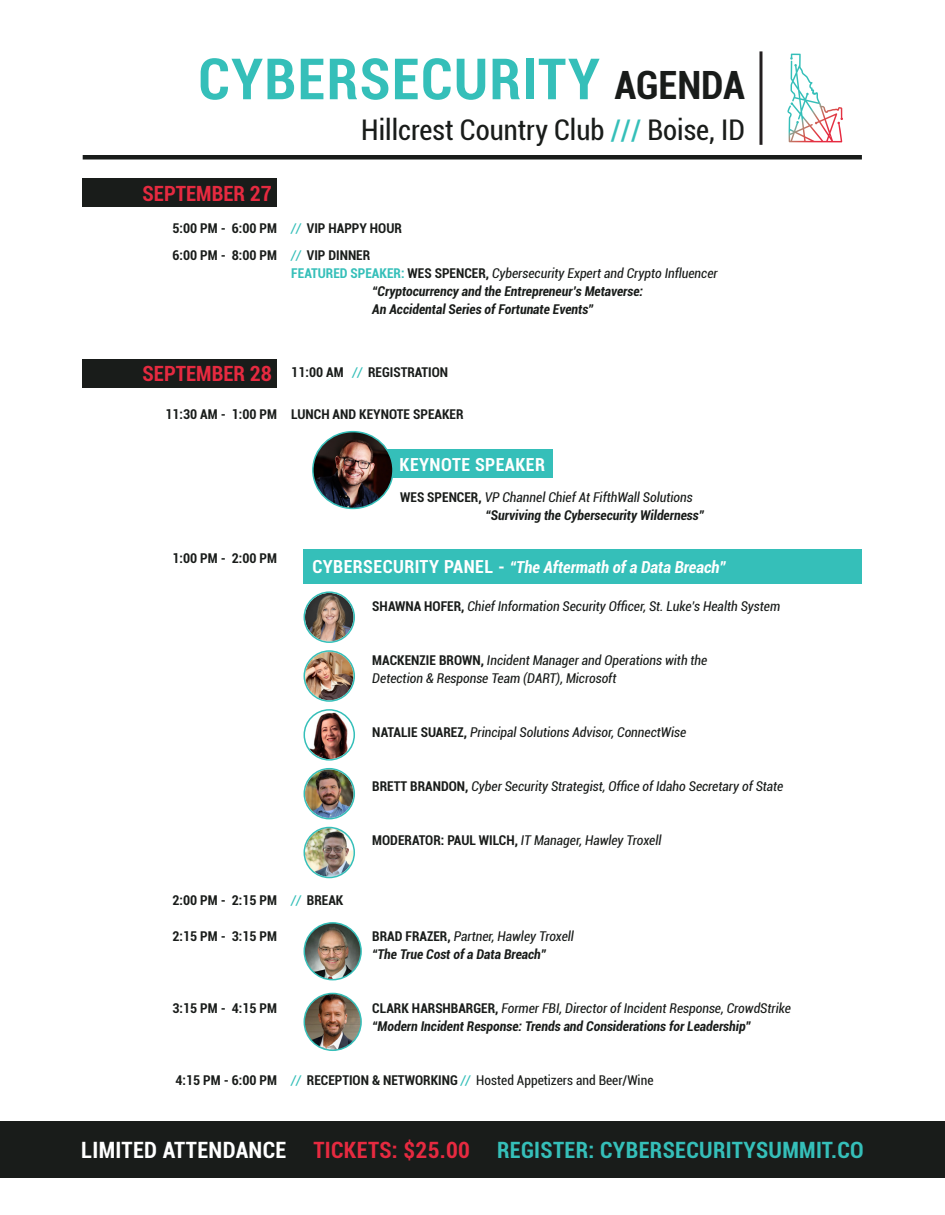
<style>
.page{position:relative;width:945px;height:1215px;background:#fff}
.page>*{position:absolute;margin:0;border:0;box-sizing:border-box;transform-origin:0 0}
.t1{font:700 condensed 57px "Roboto";letter-spacing:.025em;color:#35bfb9}
.t2{font:condensed 28.5px "Roboto";color:#191c1a}
.t3{font:700 condensed 22.5px "Roboto";letter-spacing:.015em;color:#35bfb9}
.t4{font:700 condensed 21px "Roboto";color:#e62a40}
.t5{font:700 condensed 18px "Roboto";letter-spacing:.025em;color:#fff}
.t6{font:italic 700 condensed 16.5px "Roboto";color:#fff}
.t7{font:italic condensed 13.5px "Roboto";color:#191c1a}
.t8{font:italic 700 condensed 13.5px "Roboto";color:#191c1a}
.t9{font:700 condensed 13.5px "Roboto";color:#191c1a}
.t10{font:condensed 13.5px "Roboto";color:#191c1a}
.s1{font-size:39px;color:#191c1a}
.s2{color:#35bfb9}
.s3{font-weight:400;font-style:italic;color:#35bfb9}
.s4{font-weight:700;font-style:normal;color:#35bfb9}
.s5{font-weight:700;font-style:normal}
.s6{font-style:normal;font-size:18px}
.s7{font-style:italic;color:#35bfb9}
.s8{font-weight:700}
.s9{color:#fff}
.s10{color:#e62a40}
</style>
<div class="page">
<div style="left:380px;top:450px;width:173px;height:28px;background:#35bfb9"></div>
<img style="left:313px;top:432px;width:80px;height:76px">
<div style="left:312px;top:431px;width:82px;height:78px;border:2px solid #35bfb9;border-radius:50%"></div>
<img style="left:304px;top:923px;width:57px;height:57px;border-radius:28px">
<div style="left:304px;top:922px;width:58px;height:58px;border:2px solid #35bfb9;border-radius:50%"></div>
<img style="left:304px;top:993px;width:57px;height:57px;border-radius:28px">
<div style="left:304px;top:993px;width:58px;height:58px;border:2px solid #35bfb9;border-radius:50%"></div>
<svg style="left:789px;top:54px;width:14px;height:77px"></svg>
<div style="left:83px;top:155px;width:779px;height:5px;background:#191c1a"></div>
<div style="left:83px;top:359px;width:194px;height:28px;background:#191c1a"></div>
<img style="left:305px;top:593px;width:49px;height:48px;border-radius:24px">
<div style="left:304px;top:591px;width:51px;height:52px;border:2px solid #35bfb9;border-radius:50%"></div>
<img style="left:305px;top:652px;width:49px;height:48px;border-radius:24px">
<div style="left:304px;top:650px;width:51px;height:52px;border:2px solid #35bfb9;border-radius:50%"></div>
<img style="left:305px;top:711px;width:49px;height:48px;border-radius:24px">
<div style="left:304px;top:709px;width:51px;height:52px;border:2px solid #35bfb9;border-radius:50%"></div>
<img style="left:305px;top:828px;width:49px;height:49px;border-radius:24px">
<div style="left:304px;top:827px;width:51px;height:51px;border:2px solid #35bfb9;border-radius:50%"></div>
<div style="left:304px;top:549px;width:558px;height:35px;background:#35bfb9"></div>
<div style="left:83px;top:179px;width:194px;height:28px;background:#191c1a"></div>
<img style="left:305px;top:769px;width:49px;height:49px;border-radius:24px">
<div style="left:304px;top:768px;width:51px;height:51px;border:2px solid #35bfb9;border-radius:50%"></div>
<div style="left:0;top:1121px;width:945px;height:57px;background:#191c1a"></div>
<hr style="left:759px;top:51px;width:3px;height:94px;background:#231f20">
<p class="t1" style="left:198px;top:39px;width:548px">CYBERSECURITY <span class="s1">AGENDA</span></p>
<p class="t2" style="left:361px;top:110px;width:385px">Hillcrest Country Club <span class="s2">///</span> Boise, ID</p>
<p class="t4" style="left:142px;top:178px;width:131px">SEPTEMBER 27</p>
<p class="t9" style="left:172px;top:219px;width:106px">5:00 PM - 6:00 PM</p>
<p class="t9" style="left:172px;top:246px;width:106px">6:00 PM - 8:00 PM</p>
<p class="t9" style="left:291px;top:219px;width:112px"><span class="s3">//</span> VIP HAPPY HOUR</p>
<p class="t9" style="left:291px;top:246px;width:80px"><span class="s3">//</span> VIP DINNER</p>
<p class="t7" style="left:291px;top:264px;width:428px"><span class="s4">FEATURED SPEAKER:</span> <span class="s5">WES SPENCER,</span> Cybersecurity Expert and Crypto Influencer</p>
<p class="t8" style="left:372px;top:282px;width:272px">“Cryptocurrency and the Entrepreneur’s Metaverse:</p>
<p class="t8" style="left:372px;top:300px;width:223px">An Accidental Series of Fortunate Events”</p>
<p class="t4" style="left:142px;top:359px;width:131px">SEPTEMBER 28</p>
<p class="t9" style="left:165px;top:405px;width:113px">11:30 AM - 1:00 PM</p>
<p class="t9" style="left:172px;top:549px;width:106px">1:00 PM - 2:00 PM</p>
<p class="t9" style="left:291px;top:363px;width:158px">11:00 AM <span class="s3">//</span> REGISTRATION</p>
<p class="t9" style="left:291px;top:405px;width:174px">LUNCH AND KEYNOTE SPEAKER</p>
<p class="t5" style="left:400px;top:452px;width:147px">KEYNOTE SPEAKER</p>
<p class="t7" style="left:400px;top:487px;width:294px"><span class="s5">WES SPENCER,</span> VP Channel Chief At FifthWall Solutions</p>
<p class="t8" style="left:486px;top:505px;width:220px">“Surviving the Cybersecurity Wilderness”</p>
<p class="t6" style="left:312px;top:556px;width:415px"><span class="s6">CYBERSECURITY PANEL -</span> “The Aftermath of a Data Breach”</p>
<p class="t7" style="left:372px;top:597px;width:409px"><span class="s5">SHAWNA HOFER,</span> Chief Information Security Officer, St. Luke’s Health System</p>
<p class="t7" style="left:372px;top:651px;width:337px"><span class="s5">MACKENZIE BROWN,</span> Incident Manager and Operations with the</p>
<p class="t7" style="left:372px;top:669px;width:246px">Detection &amp; Response Team (DART), Microsoft</p>
<p class="t7" style="left:372px;top:723px;width:315px"><span class="s5">NATALIE SUAREZ,</span> Principal Solutions Advisor, ConnectWise</p>
<p class="t7" style="left:372px;top:777px;width:413px"><span class="s5">BRETT BRANDON,</span> Cyber Security Strategist, Office of Idaho Secretary of State</p>
<p class="t7" style="left:372px;top:831px;width:291px"><span class="s5">MODERATOR: PAUL WILCH,</span> IT Manager, Hawley Troxell</p>
<p class="t9" style="left:172px;top:891px;width:106px">2:00 PM - 2:15 PM</p>
<p class="t9" style="left:172px;top:927px;width:106px">2:15 PM - 3:15 PM</p>
<p class="t9" style="left:291px;top:890px;width:54px"><span class="s3">//</span> BREAK</p>
<p class="t7" style="left:372px;top:927px;width:203px"><span class="s5">BRAD FRAZER,</span> Partner, Hawley Troxell</p>
<p class="t8" style="left:372px;top:944px;width:175px">“The True Cost of a Data Breach”</p>
<p class="t9" style="left:172px;top:999px;width:106px">3:15 PM - 4:15 PM</p>
<p class="t7" style="left:372px;top:999px;width:420px"><span class="s5">CLARK HARSHBARGER,</span> Former FBI, Director of Incident Response, CrowdStrike</p>
<p class="t8" style="left:372px;top:1016px;width:380px">“Modern Incident Response: Trends and Considerations for Leadership”</p>
<p class="t9" style="left:175px;top:1071px;width:103px">4:15 PM - 6:00 PM</p>
<p class="t10" style="left:291px;top:1071px;width:364px"><span class="s7">//</span> <span class="s8">RECEPTION &amp; NETWORKING</span> <span class="s7">//</span> Hosted Appetizers and Beer/Wine</p>
<p class="t3" style="left:81px;top:1134px;width:784px"><span class="s9">LIMITED ATTENDANCE</span> <span class="s10">TICKETS: $25.00</span> REGISTER: CYBERSECURITYSUMMIT.CO</p>
</div>
